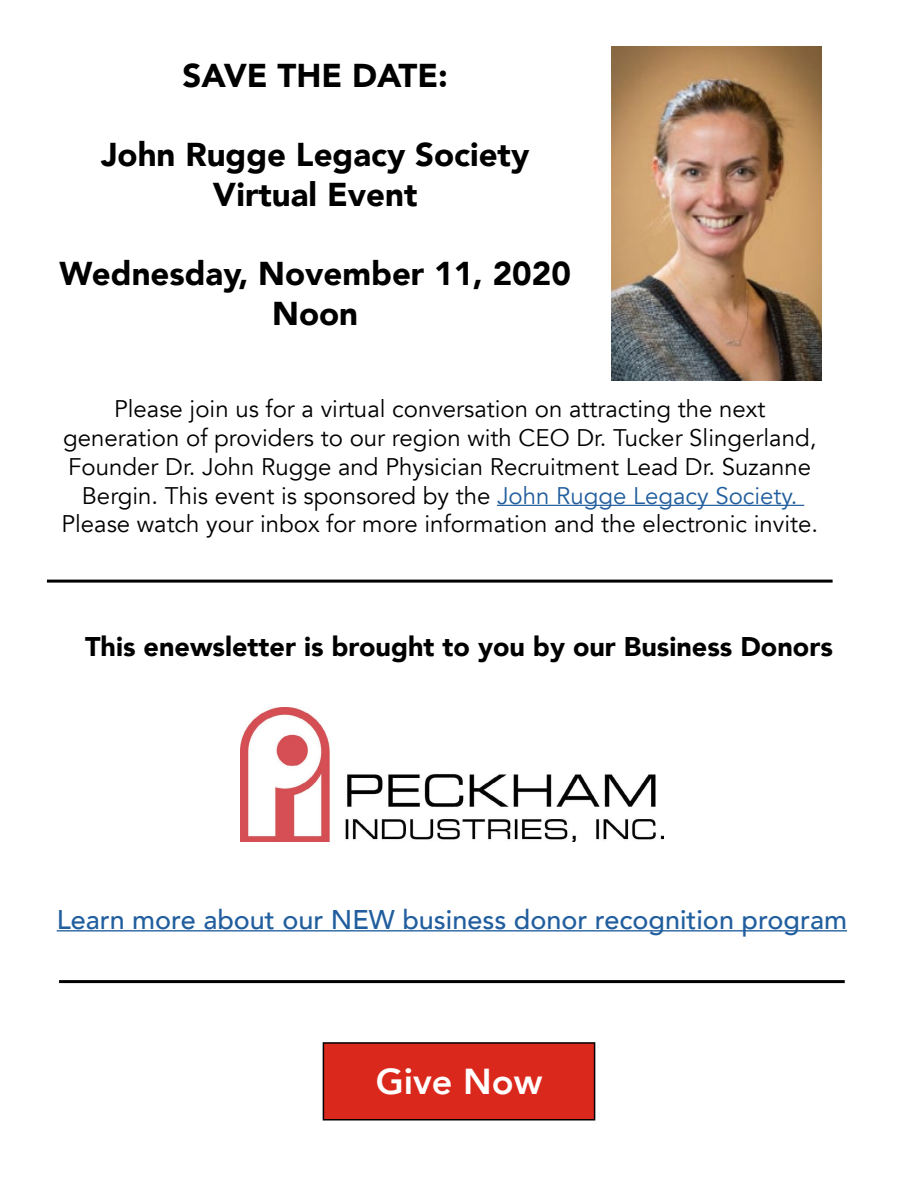
<style>
.page{position:relative;width:918px;height:1188px;background:#fff}
.page>*{position:absolute;margin:0;border:0;box-sizing:border-box;transform-origin:0 0}
.t1{font:800 36px "Avenir";color:#fff}
.t2{font:900 33px/39.6px "Avenir";color:#000;text-align:center}
.t3{font:500 27px "Avenir";color:#215e9e}
.t4{font:900 27px "Avenir";color:#000}
.t5{font:24px/28.8px "Avenir";color:#000;text-align:center}
.s1{color:#215e9e}
</style>
<div class="page">
<hr style="left:57px;top:930px;width:790px;height:1px;background:#215e9e">
<div style="left:323px;top:1043px;width:272px;height:77px;background:#da291c"></div>
<div style="left:323px;top:1042px;width:272px;height:78px;border:2px solid #000"></div>
<hr style="left:497px;top:505px;width:307px;height:1px;background:#215e9e">
<img style="left:611px;top:46px;width:211px;height:334px">
<hr style="left:47px;top:580px;width:786px;height:3px;background:#000">
<hr style="left:59px;top:980px;width:786px;height:3px;background:#000">
<img style="left:241px;top:708px;width:422px;height:133px">
<h2 class="t2" style="left:182px;top:55px;width:267px">SAVE THE DATE:</h2>
<h2 class="t2" style="left:101px;top:134px;width:430px">John Rugge Legacy Society<br>Virtual Event</h2>
<h2 class="t2" style="left:60px;top:253px;width:513px">Wednesday, November 11, 2020<br>Noon</h2>
<p class="t5" style="left:61px;top:395px;width:758px">Please join us for a virtual conversation on attracting the next generation of providers to our region with CEO Dr. Tucker Slingerland, Founder Dr. John Rugge and Physician Recruitment Lead Dr. Suzanne Bergin. This event is sponsored by the <span class="s1">John Rugge Legacy Society.<br></span>Please watch your inbox for more information and the electronic invite.</p>
<p class="t4" style="left:85px;top:624px;width:749px">This enewsletter is brought to you by our Business Donors</p>
<p class="t3" style="left:57px;top:896px;width:792px">Learn more about our NEW business donor recognition program</p>
<h1 class="t1" style="left:376px;top:1054px;width:168px">Give Now</h1>
</div>
